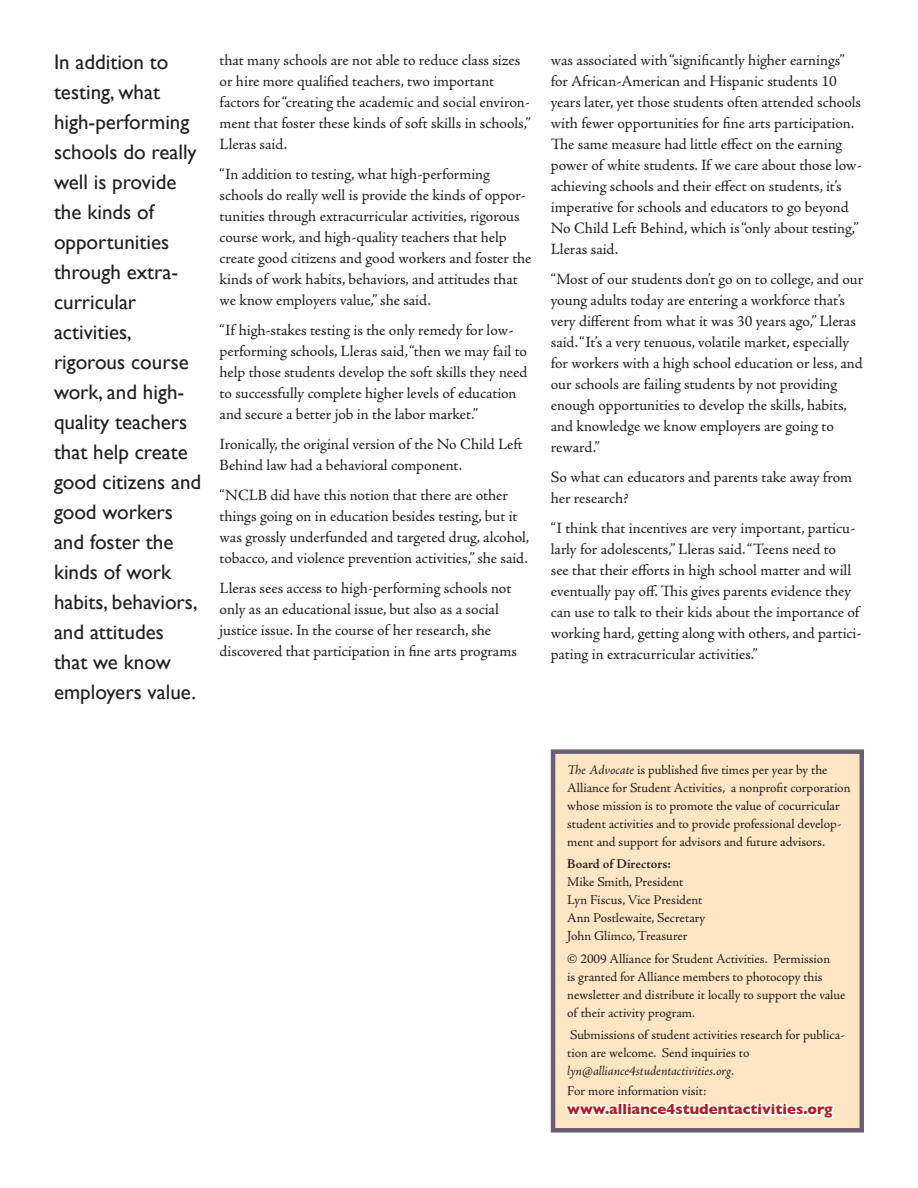
<style>
.page{position:relative;width:918px;height:1188px;background:#fff}
.page>*{position:absolute;margin:0;border:0;box-sizing:border-box;transform-origin:0 0}
.Pull_quote{font:21px/30px "Gill Sans";color:#231f20}
.Body_text{font:15.75px/21px "Adobe Jenson Pro";letter-spacing:-.005em;color:#231f20}
.t1{font:700 15px "Gill Sans";color:#af1e22}
.Masthead{font:13.5px/18px "Adobe Jenson Pro";letter-spacing:-.005em;color:#231f20}
.Masthead-2{font:600 13.5px "Adobe Jenson Pro";letter-spacing:-.005em;color:#231f20}
.s1{font-style:italic}
</style>
<div class="page">
<div style="left:551px;top:749px;width:313px;height:383px;background:#fee5c3;border:4px solid #6b5e71"></div>
<svg style="left:565px;top:1102px;width:269px;height:18px"></svg>
<p class="Pull_quote" style="left:54px;top:46px;width:144px">In addition to testing, what high-performing schools do really well is provide the kinds of</p>
<p class="Pull_quote" style="left:54px;top:226px;width:126px">opportunities through extra&shy;curricular</p>
<p class="Pull_quote" style="left:54px;top:316px;width:79px">activities,</p>
<p class="Pull_quote" style="left:54px;top:346px;width:149px">rigorous course work, and high&shy;quality teachers that help create good citizens and good workers and foster the kinds of work habits, behaviors, and attitudes that we know employers value.</p>
<p class="Body_text" style="left:220px;top:50px;width:313px">that many schools are not able to reduce class sizes or hire more qualified teachers, two important factors for “creating the academic and social environ&shy;ment that foster these kinds of soft skills in schools,” Lleras said.</p>
<p class="Body_text" style="left:220px;top:164px;width:313px">“In addition to testing, what high-performing schools do really well is provide the kinds of oppor&shy;tunities through extracurricular activities, rigorous course work, and high-quality teachers that help create good citizens and good workers and foster the kinds of work habits, behaviors, and attitudes that we know employers value,” she said.</p>
<p class="Body_text" style="left:220px;top:320px;width:309px">“If high-stakes testing is the only remedy for low&shy;performing schools, Lleras said, “then we may fail to help those students develop the soft skills they need to successfully complete higher levels of education and secure a better job in the labor market.”</p>
<p class="Body_text" style="left:220px;top:434px;width:305px">Ironically, the original version of the No Child Left<br>Behind law had a behavioral component.</p>
<p class="Body_text" style="left:220px;top:485px;width:311px">“NCLB did have this notion that there are other things going on in education besides testing, but it was grossly underfunded and targeted drug, alcohol, tobacco, and violence prevention activities,” she said.</p>
<p class="Body_text" style="left:220px;top:578px;width:299px">Lleras sees access to high-performing schools not only as an educational issue, but also as a social justice issue. In the course of her research, she discovered that participation in fine arts programs</p>
<p class="Body_text" style="left:551px;top:50px;width:313px">was associated with “significantly higher earnings” for African-American and Hispanic students 10 years later, yet those students often attended schools with fewer opportunities for fine arts participation.<br>The same measure had little effect on the earning power of white students. If we care about those low&shy;achieving schools and their effect on students, it’s imperative for schools and educators to go beyond No Child Left Behind, which is “only about testing,” Lleras said.</p>
<p class="Body_text" style="left:551px;top:269px;width:314px">“Most of our students don’t go on to college, and our young adults today are entering a workforce that’s very different from what it was 30 years ago,” Lleras said. “It’s a very tenuous, volatile market, especially for workers with a high school education or less, and our schools are failing students by not providing enough opportunities to develop the skills, habits, and knowledge we know employers are going to reward.”</p>
<p class="Body_text" style="left:551px;top:467px;width:303px">So what can educators and parents take away from her research?</p>
<p class="Body_text" style="left:551px;top:518px;width:312px">“I think that incentives are very important, particu&shy;larly for adolescents,” Lleras said. “Teens need to<br>see that their efforts in high school matter and will eventually pay off. This gives parents evidence they can use to talk to their kids about the importance of working hard, getting along with others, and partici&shy;pating in extracurricular activities.”</p>
<p class="Masthead" style="left:567px;top:761px;width:285px"><span class="s1">The Advocate</span> is published five times per year by the Alliance for Student Activities, a nonprofit corporation whose mission is to promote the value of cocurricular student activities and to provide professional develop&shy;ment and support for advisors and future advisors.</p>
<p class="Masthead-2" style="left:567px;top:856px;width:105px">Board of Directors:</p>
<p class="Masthead" style="left:567px;top:873px;width:118px">Mike Smith, President</p>
<p class="Masthead" style="left:567px;top:891px;width:137px">Lyn Fiscus, Vice President</p>
<p class="Masthead" style="left:567px;top:909px;width:140px">Ann Postlewaite, Secretary</p>
<p class="Masthead" style="left:567px;top:927px;width:122px">John Glimco, Treasurer</p>
<p class="Masthead" style="left:567px;top:950px;width:280px">© 2009 Alliance for Student Activities. Permission<br>is granted for Alliance members to photocopy this newsletter and distribute it locally to support the value of their activity program.</p>
<p class="Masthead" style="left:567px;top:1026px;width:279px">Submissions of student activities research for publica&shy;tion are welcome. Send inquiries to <span class="s1">lyn@alliance4studentactivities.org</span>.</p>
<p class="Masthead" style="left:567px;top:1082px;width:141px">For more information visit:</p>
<p class="t1" style="left:567px;top:1101px;width:267px">www.alliance4studentactivities.org</p>
</div>
